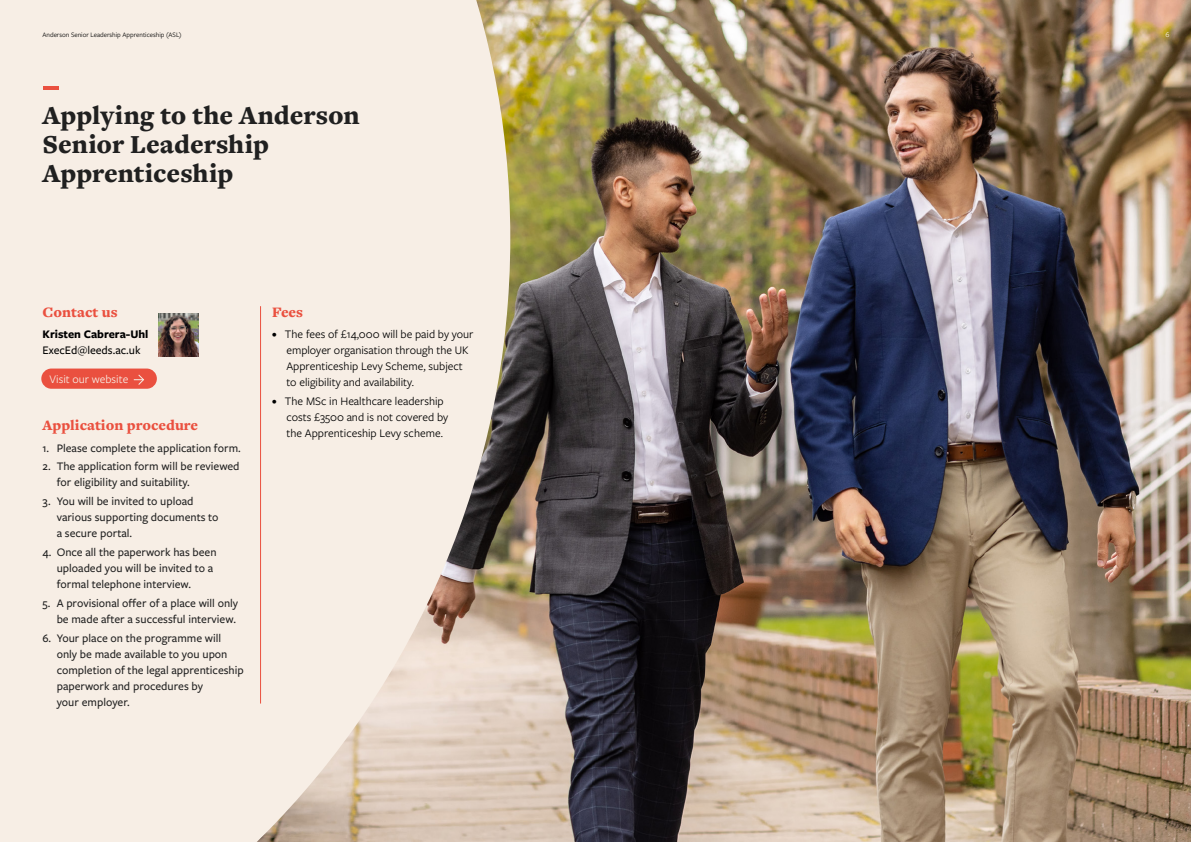
<style>
.page{position:relative;width:1191px;height:842px;background:#fff}
.page>*{position:absolute;margin:0;border:0;box-sizing:border-box;transform-origin:0 0}
.t1{font:900 27px/29px "Freight Text Pro";color:#202020}
.t2{font:900 15px "Freight Text Pro";color:#ea503f}
.t3{font:500 12px/16px "Freight Sans Pro";color:#202020}
.t4{font:12px/16px "Freight Sans Pro";color:#000}
.t5{font:700 12px/16px "Freight Sans Pro";color:#000}
.t6{font:12px "Freight Sans Pro";color:#f7eee5}
.t7{font:8px "Freight Sans Pro";color:#f7eee5}
.t8{font:7px "Freight Sans Pro";color:#000}
.s1{font-weight:500}
.s2{font-size:10px}
</style>
<div class="page">
<img style="left:510px;top:0;width:681px;height:842px">
<svg style="left:0;top:0;width:510px;height:842px;background:#f0e6dc"></svg>
<hr style="left:43px;top:86px;width:16px;height:4px;background:#ea503f">
<img style="left:158px;top:314px;width:41px;height:42px">
<div style="left:41px;top:369px;width:116px;height:20px;background:#ea503f;border-radius:10px"></div>
<svg style="left:134px;top:374px;width:10px;height:11px"></svg>
<hr style="left:260px;top:306px;width:1px;height:397px;background:#ea503f">
<p class="t8" style="left:43px;top:30px;width:141px">Anderson Senior Leadership Apprenticeship (ASL)</p>
<p class="t1" style="left:43px;top:100px;width:319px">Applying to the Anderson<br>Senior Leadership<br>Apprenticeship</p>
<p class="t2" style="left:43px;top:302px;width:76px">Contact us</p>
<p class="t5" style="left:43px;top:326px;width:107px">Kristen Cabrera-Uhl<br><span class="s1">ExecEd@leeds.ac.uk</span></p>
<p class="t6" style="left:50px;top:371px;width:80px">Visit our website</p>
<p class="t2" style="left:43px;top:415px;width:157px">Application procedure</p>
<p class="t3" style="left:43px;top:439px;width:200px">1. Please complete the application form.</p>
<p class="t3" style="left:57px;top:458px;width:184px;text-indent:-14px">2. The application form will be reviewed for eligibility and suitability.</p>
<p class="t3" style="left:57px;top:493px;width:163px;text-indent:-14px">3. You will be invited to upload various supporting documents to a secure portal.</p>
<p class="t3" style="left:57px;top:544px;width:161px;text-indent:-14px">4. Once all the paperwork has been uploaded you will be invited to a formal telephone interview.</p>
<p class="t3" style="left:43px;top:594px;width:197px;text-align:right">5. A provisional ofer of a place will only be made after a successful interview.</p>
<p class="t3" style="left:57px;top:629px;width:189px;text-indent:-14px">6. Your place on the programme will only be made available to you upon completion of the legal apprenticeship paperwork and procedures by<br>your employer.</p>
<p class="t2" style="left:272px;top:302px;width:32px">Fees</p>
<p class="t4" style="left:286px;top:326px;width:189px;text-indent:-14px"><span class="s2">•</span> The fees of £14,000 will be paid by your employer organisation through the UK Apprenticeship Levy Scheme, subject to eligibility and availability.</p>
<p class="t4" style="left:286px;top:393px;width:163px;text-indent:-14px"><span class="s2">•</span> The MSc in Healthcare leadership costs £3500 and is not covered by the Apprenticeship Levy scheme.</p>
<p class="t7" style="left:1165px;top:29px;width:6px">6</p>
</div>
